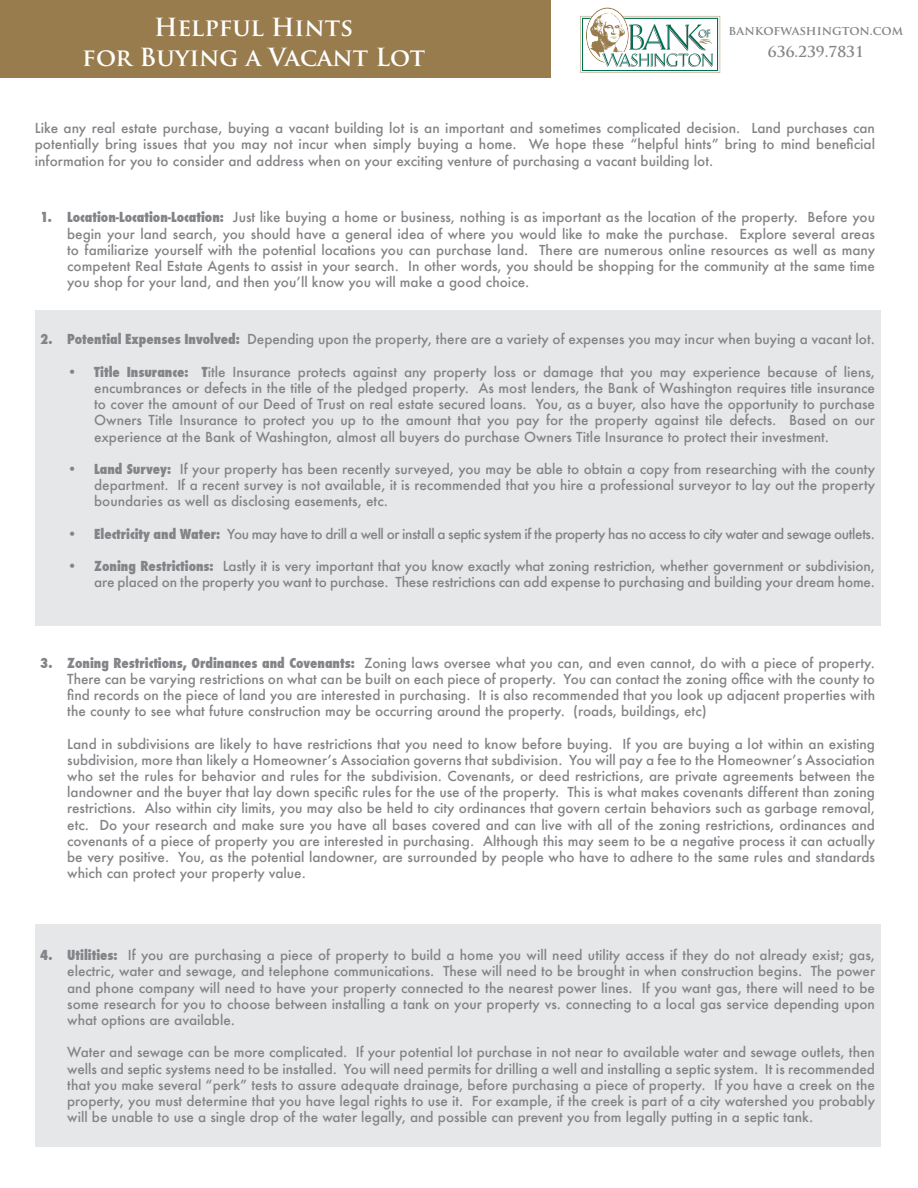
<style>
.page{position:relative;width:918px;height:1188px;background:#fff}
.page>*{position:absolute;margin:0;border:0;box-sizing:border-box;transform-origin:0 0}
.t1{font:700 24.3px/29.1px "Trajan Pro";color:#fff;text-align:center}
.t2{font:700 14.7px "Trajan Pro";color:#828487}
.t3{font:500 13.5px/16.2px "Futura";color:#828487;text-align:justify}
.t4{font:500 13.5px "Futura";letter-spacing:-.03em;color:#828487}
.t5{font:700 12.45px "Trajan Pro";color:#828487}
.s1{font-weight:800;font-stretch:condensed}
</style>
<div class="page">
<div style="left:0;top:0;width:551px;height:77px;background:#987c4d"></div>
<svg style="left:580px;top:8px;width:140px;height:65px"></svg>
<div style="left:35px;top:310px;width:845px;height:316px;background:#e6e7e8"></div>
<div style="left:35px;top:924px;width:845px;height:223px;background:#e6e7e8"></div>
<h1 class="t1" style="left:82px;top:13px;width:344px">Helpful Hints<br>for Buying a Vacant Lot</h1>
<p class="t5" style="left:729px;top:23px;width:176px">bankofwashington.com</p>
<p class="t2" style="left:768px;top:43px;width:97px">636.239.7831</p>
<p class="t3" style="left:35px;top:120px;width:842px">Like any real estate purchase, buying a vacant building lot is an important and sometimes complicated decision. Land purchases can potentially bring issues that you may not incur when simply buying a home. We hope these “helpful hints” bring to mind beneficial information for you to consider and address when on your exciting venture of purchasing a vacant building lot.</p>
<p class="t3" style="left:67px;top:209px;width:809px;text-indent:-27px"><span class="s1">1. Location-Location-Location:</span> Just like buying a home or business, nothing is as important as the location of the property. Before you begin your land search, you should have a general idea of where you would like to make the purchase. Explore several areas to familiarize yourself with the potential locations you can purchase land. There are numerous online resources as well as many competent Real Estate Agents to assist in your search. In other words, you should be shopping for the community at the same time you shop for your land, and then you’ll know you will make a good choice.</p>
<p class="t3" style="left:40px;top:331px;width:836px"><span class="s1">2. Potential Expenses Involved:</span> Depending upon the property, there are a variety of expenses you may incur when buying a vacant lot.</p>
<p class="t3" style="left:94px;top:364px;width:782px;text-indent:-27px"><span class="s1">• Title Insurance: T</span>itle Insurance protects against any property loss or damage that you may experience because of liens, encumbrances or defects in the title of the pledged property. As most lenders, the Bank of Washington requires title insurance to cover the amount of our Deed of Trust on real estate secured loans. You, as a buyer, also have the opportunity to purchase Owners Title Insurance to protect you up to the amount that you pay for the property against tile defects. Based on our experience at the Bank of Washington, almost all buyers do purchase Owners Title Insurance to protect their investment.</p>
<p class="t3" style="left:94px;top:461px;width:782px;text-indent:-27px"><span class="s1">• Land Survey:</span> If your property has been recently surveyed, you may be able to obtain a copy from researching with the county department. If a recent survey is not available, it is recommended that you hire a professional surveyor to lay out the property boundaries as well as disclosing easements, etc.</p>
<p class="t4" style="left:67px;top:525px;width:809px"><span class="s1">• Electricity and Water:</span> You may have to drill a well or install a septic system if the property has no access to city water and sewage outlets.</p>
<p class="t3" style="left:67px;top:558px;width:809px;text-align:right"><span class="s1">• Zoning Restrictions:</span> Lastly it is very important that you know exactly what zoning restriction, whether government or subdivision, are placed on the property you want to purchase. These restrictions can add expense to purchasing and building your dream home.</p>
<p class="t3" style="left:67px;top:654px;width:809px;text-indent:-27px"><span class="s1">3. Zoning Restrictions, Ordinances and Covenants:</span> Zoning laws oversee what you can, and even cannot, do with a piece of property.<br>There can be varying restrictions on what can be built on each piece of property. You can contact the zoning office with the county to find records on the piece of land you are interested in purchasing. It is also recommended that you look up adjacent properties with the county to see what future construction may be occurring around the property. (roads, buildings, etc)</p>
<p class="t3" style="left:67px;top:735px;width:809px">Land in subdivisions are likely to have restrictions that you need to know before buying. If you are buying a lot within an existing subdivision, more than likely a Homeowner’s Association governs that subdivision. You will pay a fee to the Homeowner’s Association who set the rules for behavior and rules for the subdivision. Covenants, or deed restrictions, are private agreements between the landowner and the buyer that lay down specific rules for the use of the property. This is what makes covenants different than zoning restrictions. Also within city limits, you may also be held to city ordinances that govern certain behaviors such as garbage removal, etc. Do your research and make sure you have all bases covered and can live with all of the zoning restrictions, ordinances and covenants of a piece of property you are interested in purchasing. Although this may seem to be a negative process it can actually be very positive. You, as the potential landowner, are surrounded by people who have to adhere to the same rules and standards which can protect your property value.</p>
<p class="t3" style="left:67px;top:947px;width:809px;text-indent:-27px"><span class="s1">4. Utilities:</span> If you are purchasing a piece of property to build a home you will need utility access if they do not already exist; gas, electric, water and sewage, and telephone communications. These will need to be brought in when construction begins. The power and phone company will need to have your property connected to the nearest power lines. If you want gas, there will need to be some research for you to choose between installing a tank on your property vs. connecting to a local gas service depending upon what options are available.</p>
<p class="t3" style="left:67px;top:1044px;width:809px">Water and sewage can be more complicated. If your potential lot purchase in not near to available water and sewage outlets, then wells and septic systems need to be installed. You will need permits for drilling a well and installing a septic system. It is recommended that you make several “perk” tests to assure adequate drainage, before purchasing a piece of property. If you have a creek on the property, you must determine that you have legal rights to use it. For example, if the creek is part of a city watershed you probably will be unable to use a single drop of the water legally, and possible can prevent you from legally putting in a septic tank.</p>
</div>
